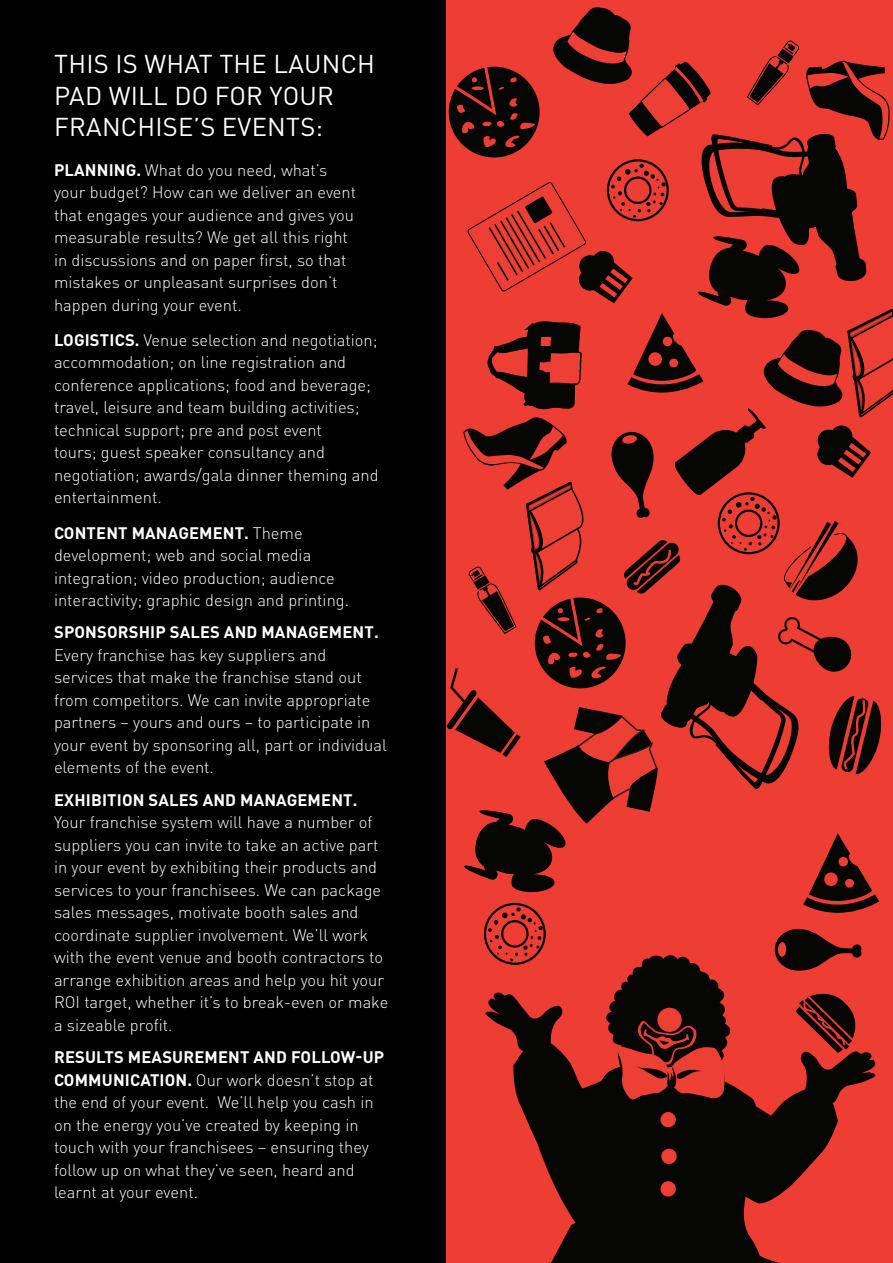
<style>
.page{position:relative;width:893px;height:1263px;background:#fff}
.page>*{position:absolute;margin:0;border:0;box-sizing:border-box;transform-origin:0 0}
.t1{font:25.5px/31.5px "DIN Pro";letter-spacing:.01em;color:#fff}
.t2{font:300 16.5px/22.5px "DIN Pro";color:#fff}
.t3{font:700 16.5px "DIN Pro";letter-spacing:.01em;color:#fff}
.s1{font-weight:700}
</style>
<div class="page">
<div style="left:0;top:0;width:446px;height:1263px;background:#000001"></div>
<svg style="left:486px;top:1250px;width:390px;height:13px;background:#701f1a"></svg>
<svg style="left:446px;top:0;width:447px;height:1250px;background:#ae2e26"></svg>
<h1 class="t1" style="left:54px;top:47px;width:322px">THIS IS WHAT THE LAUNCH<br>PAD WILL DO FOR YOUR<br>FRANCHISE’S EVENTS:</h1>
<p class="t2" style="left:54px;top:158px;width:304px"><span class="s1">PLANNING.</span> What do you need, what’s your budget? How can we deliver an event that engages your audience and gives you measurable results? We get all this right in discussions and on paper first, so that mistakes or unpleasant surprises don’t happen during your event.</p>
<p class="t2" style="left:54px;top:328px;width:326px"><span class="s1">LOGISTICS.</span> Venue selection and negotiation; accommodation; on line registration and conference applications; food and beverage; travel, leisure and team building activities; technical support; pre and post event<br>tours; guest speaker consultancy and negotiation; awards/gala dinner theming and entertainment.</p>
<p class="t2" style="left:54px;top:521px;width:297px"><span class="s1">CONTENT MANAGEMENT.</span> Theme development; web and social media integration; video production; audience interactivity; graphic design and printing.</p>
<p class="t3" style="left:54px;top:621px;width:326px">SPONSORSHIP SALES AND MANAGEMENT.</p>
<p class="t2" style="left:54px;top:643px;width:334px">Every franchise has key suppliers and services that make the franchise stand out from competitors. We can invite appropriate partners – yours and ours – to participate in your event by sponsoring all, part or individual elements of the event.</p>
<p class="t3" style="left:54px;top:788px;width:305px">EXHIBITION SALES AND MANAGEMENT.</p>
<p class="t2" style="left:54px;top:810px;width:336px">Your franchise system will have a number of suppliers you can invite to take an active part in your event by exhibiting their products and services to your franchisees. We can package sales messages, motivate booth sales and coordinate supplier involvement. We’ll work with the event venue and booth contractors to arrange exhibition areas and help you hit your ROI target, whether it’s to break-even or make a sizeable profit.</p>
<p class="t2" style="left:54px;top:1045px;width:330px"><span class="s1">RESULTS MEASUREMENT AND FOLLOW-UP COMMUNICATION.</span> Our work doesn’t stop at the end of your event. We’ll help you cash in on the energy you’ve created by keeping in touch with your franchisees – ensuring they follow up on what they’ve seen, heard and learnt at your event.</p>
</div>
